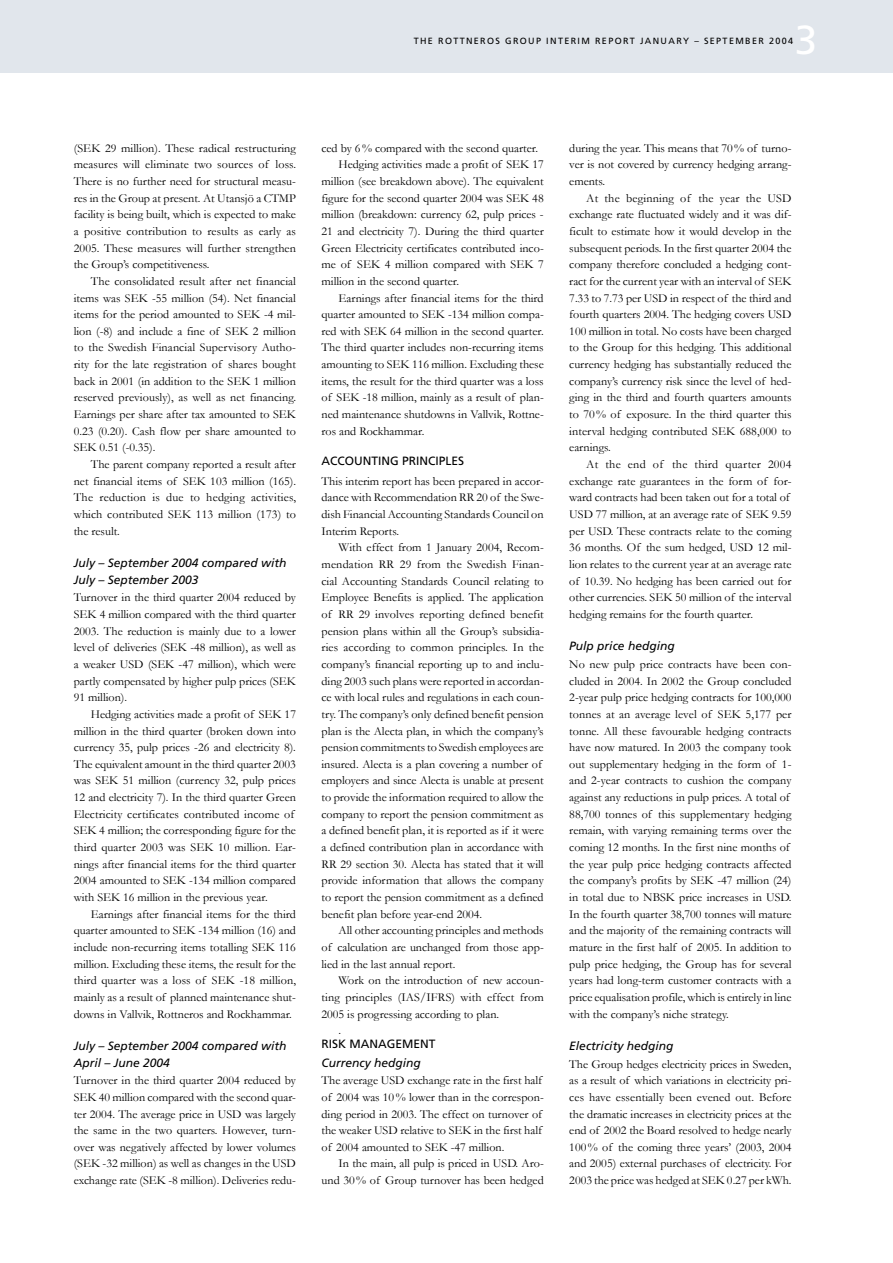
<style>
.page{position:relative;width:893px;height:1263px;background:#fff}
.page>*{position:absolute;margin:0;border:0;box-sizing:border-box;transform-origin:0 0}
.t1{font:40.5px "Frutiger";color:#fff}
.bröd_indrag{font:12.15px/16.6px "Garamond";color:#000;text-align:justify}
.bröd{font:12.15px/16.6px "Garamond";color:#000;text-align:justify}
.liten_mellis{font:italic 12px/17px "Frutiger";color:#000}
.mellis{font:12px "Frutiger";color:#000}
.t2{font:9px "Frutiger";letter-spacing:.15em;color:#000}
</style>
<div class="page">
<div style="left:0;top:0;width:893px;height:72px;background:#e1e6ec"></div>
<p class="t1" style="left:795px;top:16px;width:24px">3</p>
<p class="t2" style="left:414px;top:35px;width:381px">THE ROTTNEROS GROUP INTERIM REPORT JANUARY – SEPTEMBER 2004</p>
<p class="bröd" style="left:74px;top:139px;width:224px">(SEK 29 million). These radical restructuring measures will eliminate two sources of loss.<br>There is no further need for structural measu&shy;res in the Group at present. At Utansjö a CTMP facility is being built, which is expected to make a positive contribution to results as early as 2005. These measures will further strengthen the Group’s competitiveness.</p>
<p class="bröd_indrag" style="left:74px;top:272px;width:224px;text-indent:17px">The consolidated result after net financial items was SEK -55 million (54). Net financial items for the period amounted to SEK -4 mil&shy;lion (-8) and include a fine of SEK 2 million to the Swedish Financial Supervisory Autho&shy;rity for the late registration of shares bought back in 2001 (in addition to the SEK 1 million reserved previously), as well as net financing.<br>Earnings per share after tax amounted to SEK 0.23 (0.20). Cash flow per share amounted to SEK 0.51 (-0.35).</p>
<p class="bröd_indrag" style="left:74px;top:456px;width:224px;text-indent:17px">The parent company reported a result after net financial items of SEK 103 million (165).<br>The reduction is due to hedging activities, which contributed SEK 113 million (173) to the result.</p>
<p class="liten_mellis" style="left:74px;top:554px;width:214px">July – September 2004 compared with<br>July – September 2003</p>
<p class="bröd" style="left:74px;top:589px;width:224px">Turnover in the third quarter 2004 reduced by SEK 4 million compared with the third quarter 2003. The reduction is mainly due to a lower level of deliveries (SEK -48 million), as well as a weaker USD (SEK -47 million), which were partly compensated by higher pulp prices (SEK 91 million).</p>
<p class="bröd_indrag" style="left:74px;top:705px;width:224px;text-align:left;text-indent:17px">Hedging activities made a profit of SEK 17 million in the third quarter (broken down into currency 35, pulp prices -26 and electricity 8).<br>The equivalent amount in the third quarter 2003 was SEK 51 million (currency 32, pulp prices 12 and electricity 7). In the third quarter Green Electricity certificates contributed income of SEK 4 million; the corresponding figure for the third quarter 2003 was SEK 10 million. Ear&shy;nings after financial items for the third quarter 2004 amounted to SEK -134 million compared with SEK 16 million in the previous year.</p>
<p class="bröd_indrag" style="left:74px;top:905px;width:224px;text-indent:17px">Earnings after financial items for the third quarter amounted to SEK -134 million (16) and include non-recurring items totalling SEK 116 million. Excluding these items, the result for the third quarter was a loss of SEK -18 million, mainly as a result of planned maintenance shut&shy;downs in Vallvik, Rottneros and Rockhammar.</p>
<p class="liten_mellis" style="left:74px;top:1037px;width:214px">July – September 2004 compared with<br>April – June 2004</p>
<p class="bröd" style="left:74px;top:1072px;width:224px">Turnover in the third quarter 2004 reduced by SEK 40 million compared with the second quar&shy;ter 2004. The average price in USD was largely the same in the two quarters. However, turn&shy;over was negatively affected by lower volumes (SEK -32 million) as well as changes in the USD exchange rate (SEK -8 million). Deliveries redu-</p>
<p class="bröd" style="left:322px;top:139px;width:218px">ced by 6 % compared with the second quarter.</p>
<p class="bröd_indrag" style="left:322px;top:156px;width:224px;text-indent:17px">Hedging activities made a profit of SEK 17 million (see breakdown above). The equivalent figure for the second quarter 2004 was SEK 48 million (breakdown: currency 62, pulp prices - 21 and electricity 7). During the third quarter Green Electricity certificates contributed inco&shy;me of SEK 4 million compared with SEK 7 million in the second quarter.</p>
<p class="bröd_indrag" style="left:322px;top:289px;width:224px;text-indent:17px">Earnings after financial items for the third quarter amounted to SEK -134 million compa&shy;red with SEK 64 million in the second quarter.<br>The third quarter includes non-recurring items amounting to SEK 116 million. Excluding these items, the result for the third quarter was a loss of SEK -18 million, mainly as a result of plan&shy;ned maintenance shutdowns in Vallvik, Rottne&shy;ros and Rockhammar.</p>
<p class="mellis" style="left:322px;top:454px;width:144px">ACCOUNTING PRINCIPLES</p>
<p class="bröd" style="left:322px;top:472px;width:224px">This interim report has been prepared in accor&shy;dance with Recommendation RR 20 of the Swe&shy;dish Financial Accounting Standards Council on Interim Reports.</p>
<p class="bröd_indrag" style="left:322px;top:539px;width:224px;text-align:left;text-indent:17px">With effect from 1 January 2004, Recom&shy;mendation RR 29 from the Swedish Finan&shy;cial Accounting Standards Council relating to Employee Benefits is applied. The application of RR 29 involves reporting defined benefit pension plans within all the Group’s subsidia&shy;ries according to common principles. In the company’s financial reporting up to and inclu&shy;ding 2003 such plans were reported in accordan&shy;ce with local rules and regulations in each coun&shy;try. The company’s only defined benefit pension plan is the Alecta plan, in which the company’s pension commitments to Swedish employees are insured. Alecta is a plan covering a number of employers and since Alecta is unable at present to provide the information required to allow the company to report the pension commitment as a defined benefit plan, it is reported as if it were a defined contribution plan in accordance with RR 29 section 30. Alecta has stated that it will provide information that allows the company to report the pension commitment as a defined benefit plan before year-end 2004.</p>
<p class="bröd_indrag" style="left:322px;top:922px;width:224px;text-indent:17px">All other accounting principles and methods of calculation are unchanged from those app&shy;lied in the last annual report.</p>
<p class="bröd_indrag" style="left:322px;top:972px;width:224px;text-indent:17px">Work on the introduction of new accoun&shy;ting principles (IAS/IFRS) with effect from 2005 is progressing according to plan.</p>
<p class="bröd_indrag" style="left:339px;top:1022px;width:4px">.</p>
<p class="mellis" style="left:322px;top:1037px;width:115px">RISK MANAGEMENT</p>
<p class="liten_mellis" style="left:322px;top:1054px;width:101px">Currency hedging</p>
<p class="bröd" style="left:322px;top:1072px;width:224px;text-align:left">The average USD exchange rate in the first half of 2004 was 10 % lower than in the correspon&shy;ding period in 2003. The effect on turnover of the weaker USD relative to SEK in the first half of 2004 amounted to SEK -47 million.</p>
<p class="bröd_indrag" style="left:322px;top:1155px;width:224px;text-align:right">In the main, all pulp is priced in USD. Aro&shy;und 30 % of Group turnover has been hedged</p>
<p class="bröd_indrag" style="left:569px;top:139px;width:224px">during the year. This means that 70 % of turno&shy;ver is not covered by currency hedging arrang&shy;ements.</p>
<p class="bröd_indrag" style="left:569px;top:189px;width:224px;text-indent:17px">At the beginning of the year the USD exchange rate fluctuated widely and it was dif&shy;ficult to estimate how it would develop in the subsequent periods. In the first quarter 2004 the company therefore concluded a hedging cont&shy;ract for the current year with an interval of SEK 7.33 to 7.73 per USD in respect of the third and fourth quarters 2004. The hedging covers USD 100 million in total. No costs have been charged to the Group for this hedging. This additional currency hedging has substantially reduced the company’s currency risk since the level of hed&shy;ging in the third and fourth quarters amounts to 70 % of exposure. In the third quarter this interval hedging contributed SEK 688,000 to earnings.</p>
<p class="bröd_indrag" style="left:569px;top:456px;width:224px;text-align:left;text-indent:17px">At the end of the third quarter 2004 exchange rate guarantees in the form of for&shy;ward contracts had been taken out for a total of USD 77 million, at an average rate of SEK 9.59 per USD. These contracts relate to the coming 36 months. Of the sum hedged, USD 12 mil&shy;lion relates to the current year at an average rate of 10.39. No hedging has been carried out for other currencies. SEK 50 million of the interval hedging remains for the fourth quarter.</p>
<p class="liten_mellis" style="left:569px;top:637px;width:107px">Pulp price hedging</p>
<p class="bröd" style="left:569px;top:655px;width:224px;text-align:left">No new pulp price contracts have been con&shy;cluded in 2004. In 2002 the Group concluded 2-year pulp price hedging contracts for 100,000 tonnes at an average level of SEK 5,177 per tonne. All these favourable hedging contracts have now matured. In 2003 the company took out supplementary hedging in the form of 1- and 2-year contracts to cushion the company against any reductions in pulp prices. A total of 88,700 tonnes of this supplementary hedging remain, with varying remaining terms over the coming 12 months. In the first nine months of the year pulp price hedging contracts affected the company’s profits by SEK -47 million (24) in total due to NBSK price increases in USD.<br>In the fourth quarter 38,700 tonnes will mature and the majority of the remaining contracts will mature in the first half of 2005. In addition to pulp price hedging, the Group has for several years had long-term customer contracts with a price equalisation profile, which is entirely in line with the company’s niche strategy.</p>
<p class="liten_mellis" style="left:569px;top:1037px;width:106px">Electricity hedging</p>
<p class="bröd" style="left:569px;top:1055px;width:224px">The Group hedges electricity prices in Sweden, as a result of which variations in electricity pri&shy;ces have essentially been evened out. Before the dramatic increases in electricity prices at the end of 2002 the Board resolved to hedge nearly 100 % of the coming three years’ (2003, 2004 and 2005) external purchases of electricity. For 2003 the price was hedged at SEK 0.27 per kWh.</p>
</div>
